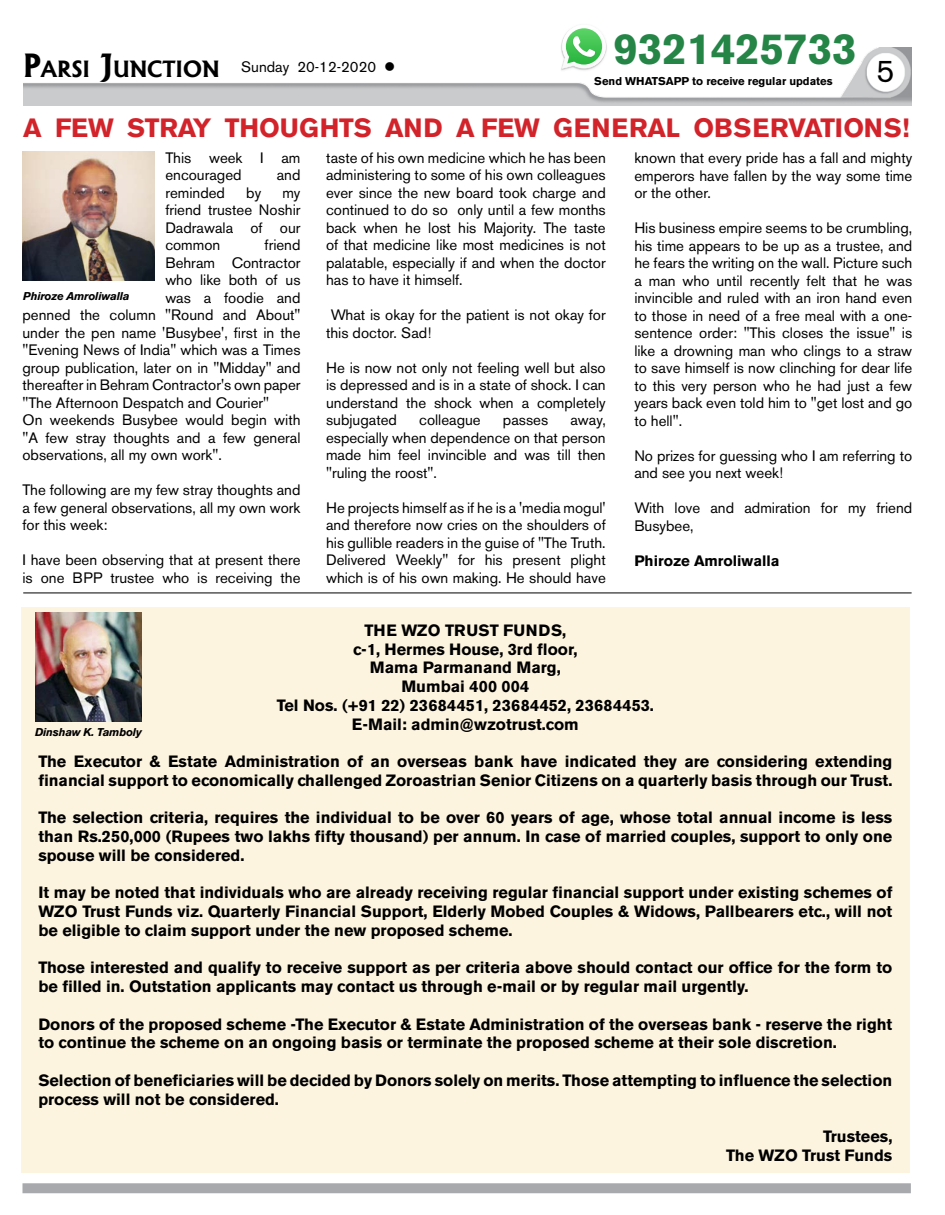
<style>
.page{position:relative;width:945px;height:1215px;background:#fff}
.page>*{position:absolute;margin:0;border:0;box-sizing:border-box;transform-origin:0 0}
.t1{font:700 43.38px "Akzidenz Grotesk BE";color:#248547}
.t2{font:31.25px "Akzidenz Grotesk BE";color:#000}
.t3{font:700 26.25px "Akzidenz Grotesk BE";letter-spacing:-.01em;color:#d2232a}
.t4{font:700 16.25px/18.8px "Akzidenz Grotesk BE";color:#000}
.t5{font:15px/17.5px "Akzidenz Grotesk BE";color:#000;text-align:justify}
.t6{font:700 15px "Akzidenz Grotesk BE";color:#000}
.t7{font:700 11.25px "Akzidenz Grotesk BE";color:#000}
.t8{font:italic 700 11.25px "Akzidenz Grotesk BE";letter-spacing:-.02em;color:#000}
.s1{font-family:"Albertus";font-weight:700;font-size:30.62px}
.s2{font-family:"Albertus";font-weight:700;font-size:21.5px}
</style>
<div class="page">
<img style="left:24px;top:48px;width:887px;height:58px">
<div style="left:22px;top:1183px;width:889px;height:10px;background:#a7a9ac"></div>
<img style="left:558px;top:48px;width:52px;height:25px">
<img style="left:561px;top:42px;width:46px;height:28px">
<svg style="left:562px;top:28px;width:44px;height:41px"></svg>
<hr style="left:23px;top:593px;width:889px;height:1px;background:#000">
<img style="left:22px;top:152px;width:133px;height:129px">
<div style="left:21px;top:608px;width:889px;height:565px;background:#fdf4e0"></div>
<img style="left:35px;top:612px;width:107px;height:109px">
<p class="t5" style="left:23px;top:58px;width:374px"><span class="s1">P</span><span class="s2">ARSI</span> <span class="s1">J</span><span class="s2">UNCTION</span> Sunday 20-12-2020 ●</p>
<h1 class="t1" style="left:614px;top:24px;width:244px">9321425733</h1>
<p class="t7" style="left:594px;top:75px;width:240px">Send WHATSAPP to receive regular updates</p>
<h2 class="t2" style="left:877px;top:52px;width:20px">5</h2>
<h3 class="t3" style="left:23px;top:112px;width:888px">A FEW STRAY THOUGHTS AND A FEW GENERAL OBSERVATIONS!</h3>
<p class="t5" style="left:165px;top:149px;width:137px">This week I am encouraged</p>
<p class="t5" style="left:277px;top:166px;width:25px">and</p>
<p class="t5" style="left:165px;top:184px;width:61px">reminded</p>
<p class="t5" style="left:246px;top:184px;width:16px">by</p>
<p class="t5" style="left:165px;top:184px;width:137px;text-indent:117px">my friend trustee Noshir Dadrawala of our common</p>
<p class="t5" style="left:265px;top:236px;width:37px">friend</p>
<p class="t5" style="left:165px;top:254px;width:137px">Behram Contractor</p>
<p class="t5" style="left:165px;top:271px;width:137px">who like both of us</p>
<p class="t5" style="left:165px;top:289px;width:137px">was a foodie and</p>
<p class="t5" style="left:22px;top:306px;width:280px">penned the column "Round and About"</p>
<p class="t5" style="left:22px;top:324px;width:280px">under the pen name 'Busybee', first in the</p>
<p class="t5" style="left:22px;top:341px;width:280px">"Evening News of India" which was a Times</p>
<p class="t5" style="left:22px;top:359px;width:280px">group publication, later on in "Midday" and</p>
<p class="t5" style="left:22px;top:376px;width:280px">thereafter in Behram Contractor's own paper</p>
<p class="t5" style="left:22px;top:394px;width:248px">"The Afternoon Despatch and Courier"</p>
<p class="t5" style="left:22px;top:411px;width:280px">On weekends Busybee would begin with</p>
<p class="t5" style="left:22px;top:429px;width:280px">"A few stray thoughts and a few general</p>
<p class="t5" style="left:22px;top:446px;width:201px">observations, all my own work".</p>
<p class="t5" style="left:22px;top:481px;width:280px">The following are my few stray thoughts and a few general observations, all my own work for this week:</p>
<p class="t5" style="left:22px;top:551px;width:280px">I have been observing that at present there is one BPP trustee who is receiving the</p>
<p class="t8" style="left:23px;top:290px;width:108px">Phiroze Amroliwalla</p>
<p class="t5" style="left:326px;top:149px;width:281px">taste of his own medicine which he has been administering to some of his own colleagues ever since the new board took charge and continued to do so only until a few months back when he lost his Majority. The taste of that medicine like most medicines is not palatable, especially if and when the doctor has to have it himself.</p>
<p class="t5" style="left:326px;top:306px;width:281px;text-indent:5px">What is okay for the patient is not okay for this doctor. Sad!</p>
<p class="t5" style="left:326px;top:359px;width:281px">He is now not only not feeling well but also is depressed and is in a state of shock. I can understand the shock when a completely subjugated</p>
<p class="t5" style="left:419px;top:411px;width:63px">colleague</p>
<p class="t5" style="left:503px;top:411px;width:47px">passes</p>
<p class="t5" style="left:326px;top:411px;width:281px;text-indent:244px">away, especially when dependence on that person made him feel invincible and was till then "ruling the roost".</p>
<p class="t5" style="left:326px;top:499px;width:281px">He projects himself as if he is a 'media mogul' and therefore now cries on the shoulders of his gullible readers in the guise of "The Truth.<br>Delivered Weekly" for his present plight which is of his own making. He should have</p>
<p class="t5" style="left:634px;top:149px;width:279px">known that every pride has a fall and mighty emperors have fallen by the way some time or the other.</p>
<p class="t5" style="left:634px;top:219px;width:279px">His business empire seems to be crumbling, his time appears to be up as a trustee, and he fears the writing on the wall. Picture such a man who until recently felt that he was invincible and ruled with an iron hand even to those in need of a free meal with a one&shy;sentence order: "This closes the issue" is like a drowning man who clings to a straw to save himself is now clinching for dear life to this very person who he had just a few years back even told him to "get lost and go to hell".</p>
<p class="t5" style="left:634px;top:447px;width:279px">No prizes for guessing who I am referring to and see you next week!</p>
<p class="t5" style="left:634px;top:499px;width:279px">With love and admiration for my friend<br>Busybee,</p>
<p class="t6" style="left:634px;top:552px;width:147px">Phiroze Amroliwalla</p>
<p class="t4" style="left:277px;top:621px;width:379px;text-align:center">THE WZO TRUST FUNDS,<br>c-1, Hermes House, 3rd floor,<br>Mama Parmanand Marg,<br>Mumbai 400 004<br>Tel Nos. (+91 22) 23684451, 23684452, 23684453.<br>E-Mail: admin@wzotrust.com</p>
<p class="t4" style="left:38px;top:752px;width:856px">The Executor &amp; Estate Administration of an overseas bank have indicated they are considering extending financial support to economically challenged Zoroastrian Senior Citizens on a quarterly basis through our Trust.</p>
<p class="t4" style="left:38px;top:808px;width:855px;text-align:justify">The selection criteria, requires the individual to be over 60 years of age, whose total annual income is less than Rs.250,000 (Rupees two lakhs fifty thousand) per annum. In case of married couples, support to only one spouse will be considered.</p>
<p class="t4" style="left:38px;top:883px;width:856px;text-align:justify">It may be noted that individuals who are already receiving regular financial support under existing schemes of WZO Trust Funds viz. Quarterly Financial Support, Elderly Mobed Couples &amp; Widows, Pallbearers etc., will not be eligible to claim support under the new proposed scheme.</p>
<p class="t4" style="left:38px;top:958px;width:856px">Those interested and qualify to receive support as per criteria above should contact our office for the form to be filled in. Outstation applicants may contact us through e-mail or by regular mail urgently.</p>
<p class="t4" style="left:38px;top:1015px;width:856px">Donors of the proposed scheme -The Executor &amp; Estate Administration of the overseas bank - reserve the right to continue the scheme on an ongoing basis or terminate the proposed scheme at their sole discretion.</p>
<p class="t4" style="left:38px;top:1071px;width:856px">Selection of beneficiaries will be decided by Donors solely on merits. Those attempting to influence the selection process will not be considered.</p>
<p class="t4" style="left:726px;top:1127px;width:168px;text-align:right">Trustees,<br>The WZO Trust Funds</p>
<p class="t8" style="left:35px;top:726px;width:108px">Dinshaw K. Tamboly</p>
</div>
